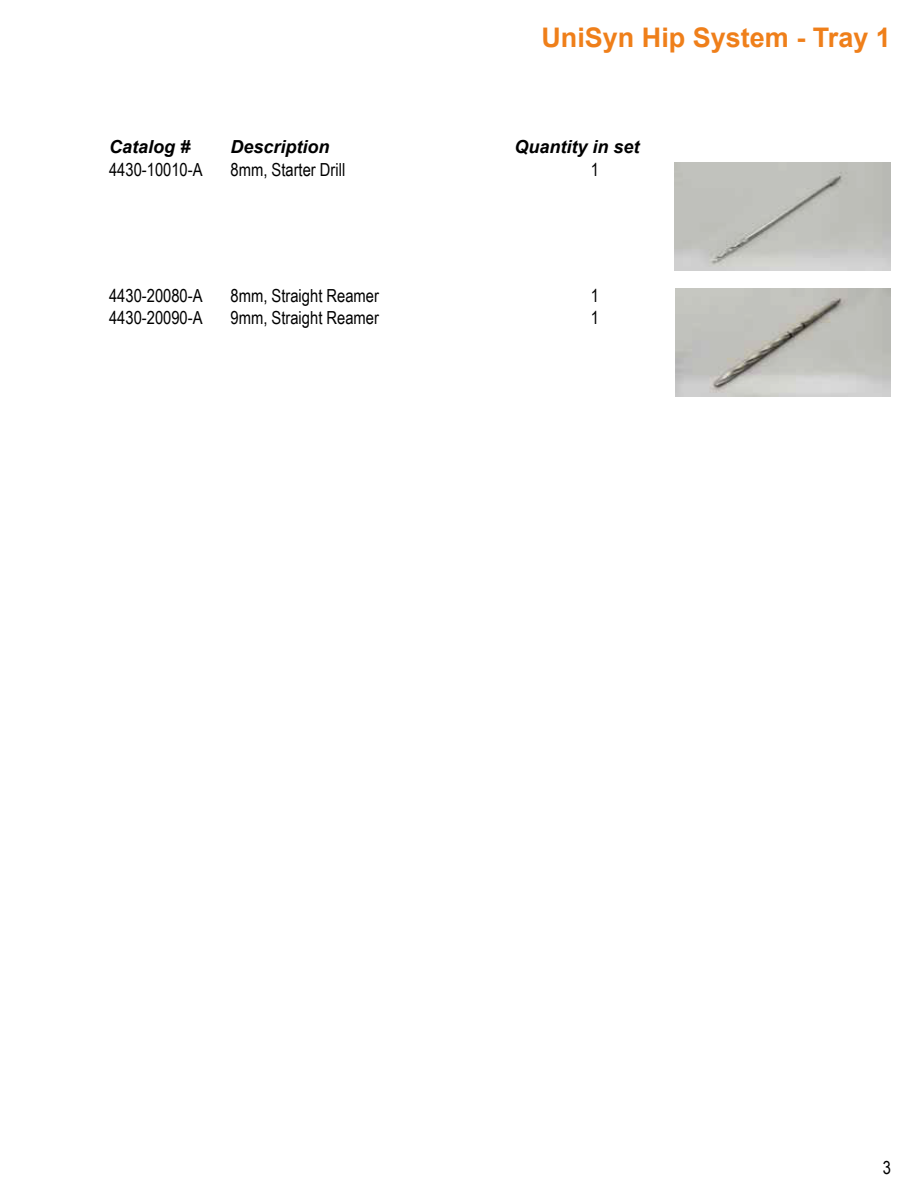
<style>
.page{position:relative;width:918px;height:1188px;background:#fff}
.page>*{position:absolute;margin:0;border:0;box-sizing:border-box;transform-origin:0 0}
.t1{font:700 27px "Arial";color:#ef7f1a}
.t2{font:18px "Arial Narrow";color:#000}
.t3{font:italic 700 18px "Arial";color:#000}
</style>
<div class="page">
<img style="left:674px;top:163px;width:216px;height:108px">
<img style="left:675px;top:289px;width:216px;height:108px">
<h1 class="t1" style="left:541px;top:19px;width:351px">UniSyn Hip System - Tray 1</h1>
<p class="t3" style="left:109px;top:135px;width:83px">Catalog #</p>
<p class="t3" style="left:231px;top:135px;width:101px">Description</p>
<p class="t3" style="left:515px;top:135px;width:127px">Quantity in set</p>
<p class="t2" style="left:109px;top:157px;width:95px">4430-10010-A</p>
<p class="t2" style="left:231px;top:157px;width:116px">8mm, Starter Drill</p>
<p class="t2" style="left:591px;top:157px;width:10px">1</p>
<p class="t2" style="left:109px;top:282px;width:95px">4430-20080-A</p>
<p class="t2" style="left:231px;top:282px;width:150px">8mm, Straight Reamer</p>
<p class="t2" style="left:591px;top:282px;width:10px">1</p>
<p class="t2" style="left:109px;top:304px;width:95px">4430-20090-A</p>
<p class="t2" style="left:231px;top:304px;width:150px">9mm, Straight Reamer</p>
<p class="t2" style="left:591px;top:304px;width:10px">1</p>
<p class="t2" style="left:883px;top:1155px;width:10px">3</p>
</div>
